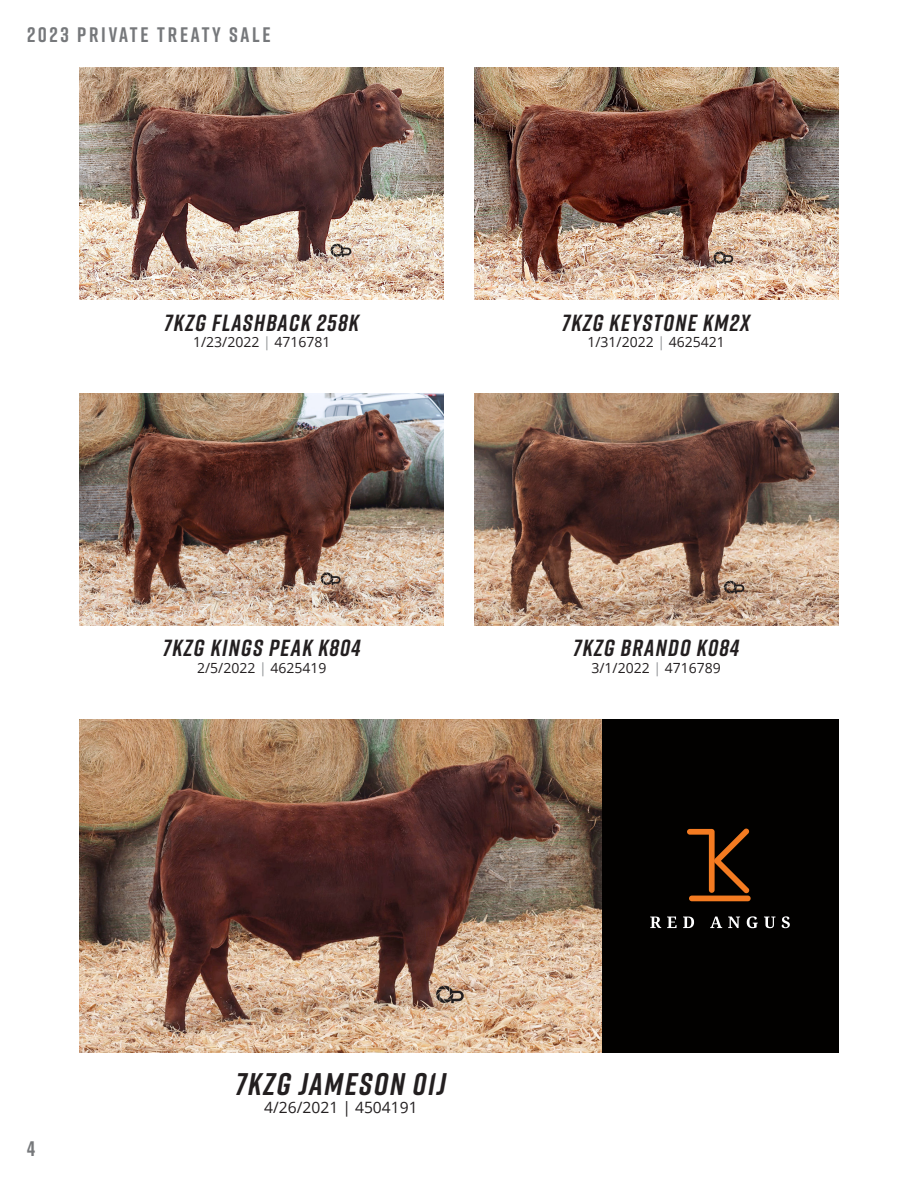
<style>
.page{position:relative;width:918px;height:1188px;background:#fff}
.page>*{position:absolute;margin:0;border:0;box-sizing:border-box;transform-origin:0 0}
.t1{font:italic 700 31.2px "Rift";letter-spacing:.055em;color:#231f20}
.t2{font:italic 700 23.4px "Rift";letter-spacing:.06em;color:#231f20}
.t3{font:700 21px "Rift";letter-spacing:.13em;color:#76787b}
.t4{font:15.6px "Open Sans";color:#231f20}
.t5{font:13.95px "Open Sans";color:#231f20}
.s1{color:#939598}
</style>
<div class="page">
<div style="left:602px;top:719px;width:236px;height:334px;background:#020100"></div>
<img style="left:80px;top:68px;width:364px;height:232px">
<img style="left:474px;top:68px;width:364px;height:232px">
<img style="left:80px;top:394px;width:364px;height:232px">
<img style="left:474px;top:394px;width:364px;height:232px">
<img style="left:80px;top:719px;width:522px;height:334px">
<div style="left:689px;top:896px;width:62px;height:5px;background:#f47b21;border-radius:3px"></div>
<svg style="left:687px;top:828px;width:62px;height:65px"></svg>
<svg style="left:650px;top:917px;width:11px;height:11px"></svg>
<svg style="left:667px;top:917px;width:10px;height:11px"></svg>
<svg style="left:683px;top:917px;width:11px;height:11px"></svg>
<svg style="left:710px;top:917px;width:12px;height:11px"></svg>
<svg style="left:728px;top:917px;width:12px;height:11px"></svg>
<svg style="left:747px;top:916px;width:11px;height:12px"></svg>
<svg style="left:764px;top:917px;width:11px;height:11px"></svg>
<svg style="left:782px;top:916px;width:8px;height:12px"></svg>
<h3 class="t3" style="left:27px;top:20px;width:245px">2023 PRIVATE TREATY SALE</h3>
<p class="t2" style="left:165px;top:306px;width:196px">7KZG FLASHBACK 258K</p>
<p class="t5" style="left:193px;top:333px;width:139px">1/23/2022 <span class="s1">|</span> 4716781</p>
<p class="t2" style="left:163px;top:631px;width:199px">7KZG KINGS PEAK K804</p>
<p class="t5" style="left:197px;top:659px;width:131px">2/5/2022 <span class="s1">|</span> 4625419</p>
<p class="t2" style="left:562px;top:306px;width:190px">7KZG KEYSTONE KM2X</p>
<p class="t5" style="left:587px;top:333px;width:139px">1/31/2022 <span class="s1">|</span> 4625421</p>
<p class="t2" style="left:573px;top:631px;width:167px">7KZG BRANDO K084</p>
<p class="t5" style="left:591px;top:659px;width:131px">3/1/2022 <span class="s1">|</span> 4716789</p>
<h3 class="t3" style="left:27px;top:1133px;width:9px">4</h3>
<p class="t1" style="left:236px;top:1061px;width:212px">7KZG JAMESON 01J</p>
<p class="t4" style="left:264px;top:1097px;width:155px">4/26/2021 | 4504191</p>
</div>
